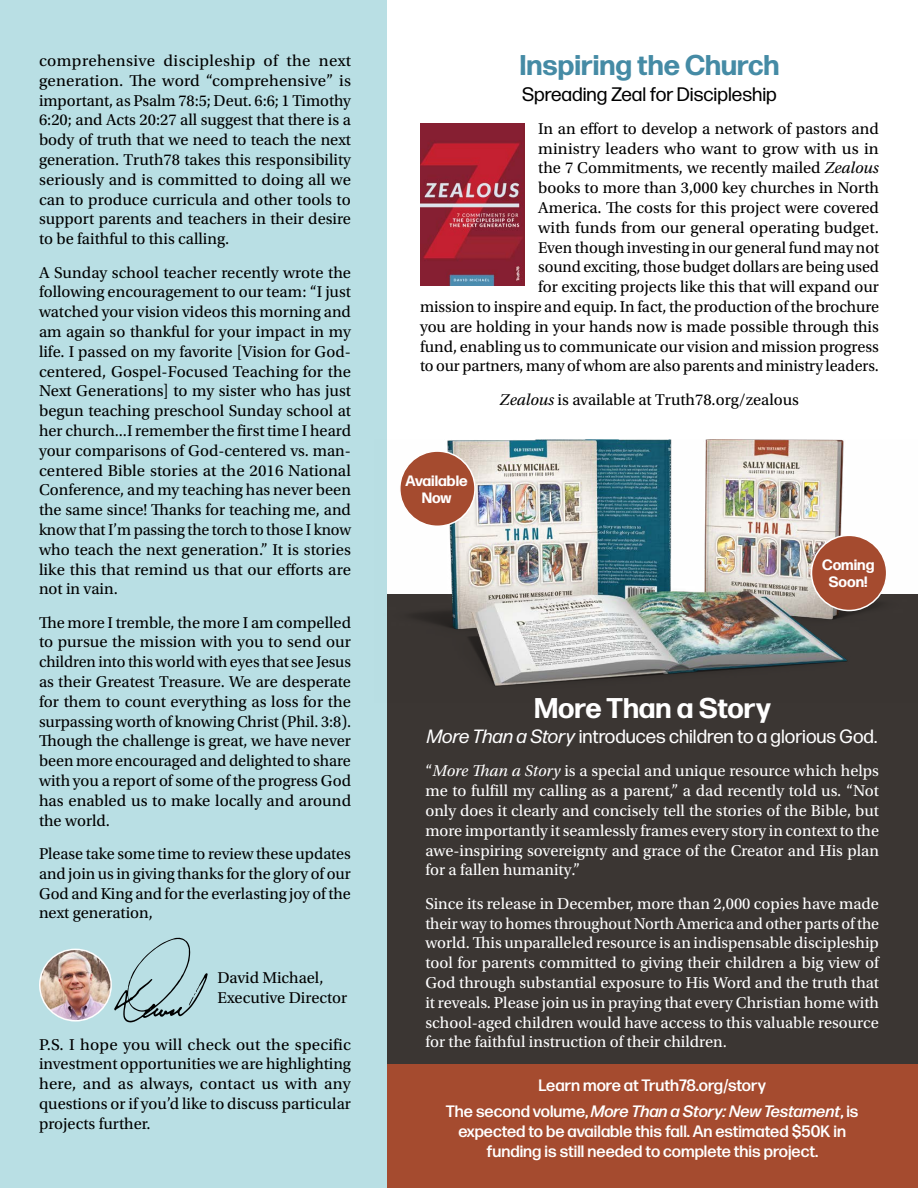
<style>
.page{position:relative;width:918px;height:1188px;background:#fff}
.page>*{position:absolute;margin:0;border:0;box-sizing:border-box;transform-origin:0 0}
.t1{font:700 28.5px "Forma DJR Text";color:#458ba5}
.t2{font:700 28.5px "Forma DJR Text";color:#fff}
.t3{font:19.5px "Forma DJR Text";color:#000}
.t4{font:19.2px "Forma DJR Text";color:#fff}
.t5{font:16.5px/19.8px "Utopia Std";color:#000;text-align:justify}
.t6{font:16.5px/19.8px "Utopia Std";color:#fff;text-align:justify}
.t7{font:500 16.5px/26.5px "Forma DJR Text";color:#fff;text-align:center}
.t8{font:700 15px/16.5px "Forma DJR Text";color:#fff;text-align:center}
.s1{font-style:italic}
</style>
<div class="page">
<div style="left:387px;top:594px;width:531px;height:594px;background:#3b3633"></div>
<div style="left:387px;top:1064px;width:531px;height:124px;background:#a54b2f"></div>
<div style="left:0;top:0;width:387px;height:1188px;background:#b9dfe4"></div>
<img style="left:40px;top:949px;width:71px;height:72px;border-radius:36px">
<div style="left:39px;top:949px;width:73px;height:73px;border:2px solid #fff;border-radius:50%"></div>
<svg style="left:114px;top:938px;width:94px;height:84px"></svg>
<img style="left:420px;top:123px;width:105px;height:163px">
<img style="left:413px;top:439px;width:468px;height:247px">
<div style="left:812px;top:535px;width:75px;height:76px;background:#a54b2f;border-radius:50%"></div>
<div style="left:811px;top:535px;width:76px;height:76px;border:2px solid #fff;border-radius:50%"></div>
<div style="left:400px;top:451px;width:75px;height:75px;background:#a54b2f;border-radius:50%"></div>
<div style="left:399px;top:450px;width:77px;height:77px;border:2px solid #fff;border-radius:50%"></div>
<p class="t5" style="left:39px;top:51px;width:314px">comprehensive discipleship of the next generation. The word “comprehensive” is important, as Psalm 78:5; Deut. 6:6; 1 Timothy 6:20; and Acts 20:27 all suggest that there is a body of truth that we need to teach the next generation. Truth78 takes this responsibility seriously and is committed to doing all we can to produce curricula and other tools to support parents and teachers in their desire to be faithful to this calling.</p>
<p class="t5" style="left:39px;top:263px;width:314px">A Sunday school teacher recently wrote the following encouragement to our team: “I just watched your vision videos this morning and am again so thankful for your impact in my life. I passed on my favorite [Vision for God&shy;centered, Gospel-Focused Teaching for the Next Generations] to my sister who has just begun teaching preschool Sunday school at her church...I remember the first time I heard your comparisons of God-centered vs. man&shy;centered Bible stories at the 2016 National Conference, and my teaching has never been the same since! Thanks for teaching me, and know that I’m passing the torch to those I know who teach the next generation.” It is stories like this that remind us that our efforts are not in vain.</p>
<p class="t5" style="left:39px;top:613px;width:314px">The more I tremble, the more I am compelled to pursue the mission with you to send our children into this world with eyes that see Jesus as their Greatest Treasure. We are desperate for them to count everything as loss for the surpassing worth of knowing Christ (Phil. 3:8).<br>Though the challenge is great, we have never been more encouraged and delighted to share with you a report of some of the progress God has enabled us to make locally and around the world.</p>
<p class="t5" style="left:39px;top:844px;width:313px">Please take some time to review these updates and join us in giving thanks for the glory of our God and King and for the everlasting joy of the next generation,</p>
<p class="t5" style="left:217px;top:968px;width:131px">David Michael,<br>Executive Director</p>
<p class="t5" style="left:39px;top:1035px;width:314px">P.S. I hope you will check out the specific investment opportunities we are highlighting here, and as always, contact us with any questions or if you’d like to discuss particular projects further.</p>
<h1 class="t1" style="left:519px;top:47px;width:262px">Inspiring the Church</h1>
<p class="t3" style="left:522px;top:82px;width:256px">Spreading Zeal for Discipleship</p>
<p class="t5" style="left:420px;top:119px;width:461px;text-align:right">In an effort to develop a network of pastors and<br>ministry leaders who want to grow with us in<br>the 7 Commitments, we recently mailed <span class="s1">Zealous<br></span>books to more than 3,000 key churches in North<br>America. The costs for this project were covered<br>with funds from our general operating budget.<br>Even though investing in our general fund may not<br>sound exciting, those budget dollars are being used<br>for exciting projects like this that will expand our<br>mission to inspire and equip. In fact, the production of the brochure you are holding in your hands now is made possible through this fund, enabling us to communicate our vision and mission progress to our partners, many of whom are also parents and ministry leaders.</p>
<p class="t5" style="left:500px;top:390px;width:301px"><span class="s1">Zealous</span> is available at Truth78.org/zealous</p>
<p class="t8" style="left:406px;top:472px;width:64px">Available<br>Now</p>
<p class="t8" style="left:822px;top:556px;width:54px">Coming<br>Soon!</p>
<h1 class="t2" style="left:534px;top:690px;width:238px">More Than a Story</h1>
<p class="t4" style="left:427px;top:725px;width:452px"><span class="s1">More Than a Story</span> introduces children to a glorious God.</p>
<p class="t6" style="left:425px;top:762px;width:455px">“<span class="s1">More Than a Story</span> is a special and unique resource which helps me to fulfill my calling as a parent,” a dad recently told us. “Not only does it clearly and concisely tell the stories of the Bible, but more importantly it seamlessly frames every story in context to the awe-inspiring sovereignty and grace of the Creator and His plan for a fallen humanity.”</p>
<p class="t6" style="left:425px;top:894px;width:455px">Since its release in December, more than 2,000 copies have made their way to homes throughout North America and other parts of the world. This unparalleled resource is an indispensable discipleship tool for parents committed to giving their children a big view of God through substantial exposure to His Word and the truth that it reveals. Please join us in praying that every Christian home with school-aged children would have access to this valuable resource for the faithful instruction of their children.</p>
<p class="t7" style="left:446px;top:1071px;width:414px">Learn more at Truth78.org/story<br>The second volume, <span class="s1">More Than a Story: New Testament</span>, is</p>
<p class="t7" style="left:458px;top:1121px;width:389px;line-height:19.8px">expected to be available this fall. An estimated $50K in funding is still needed to complete this project.</p>
</div>
